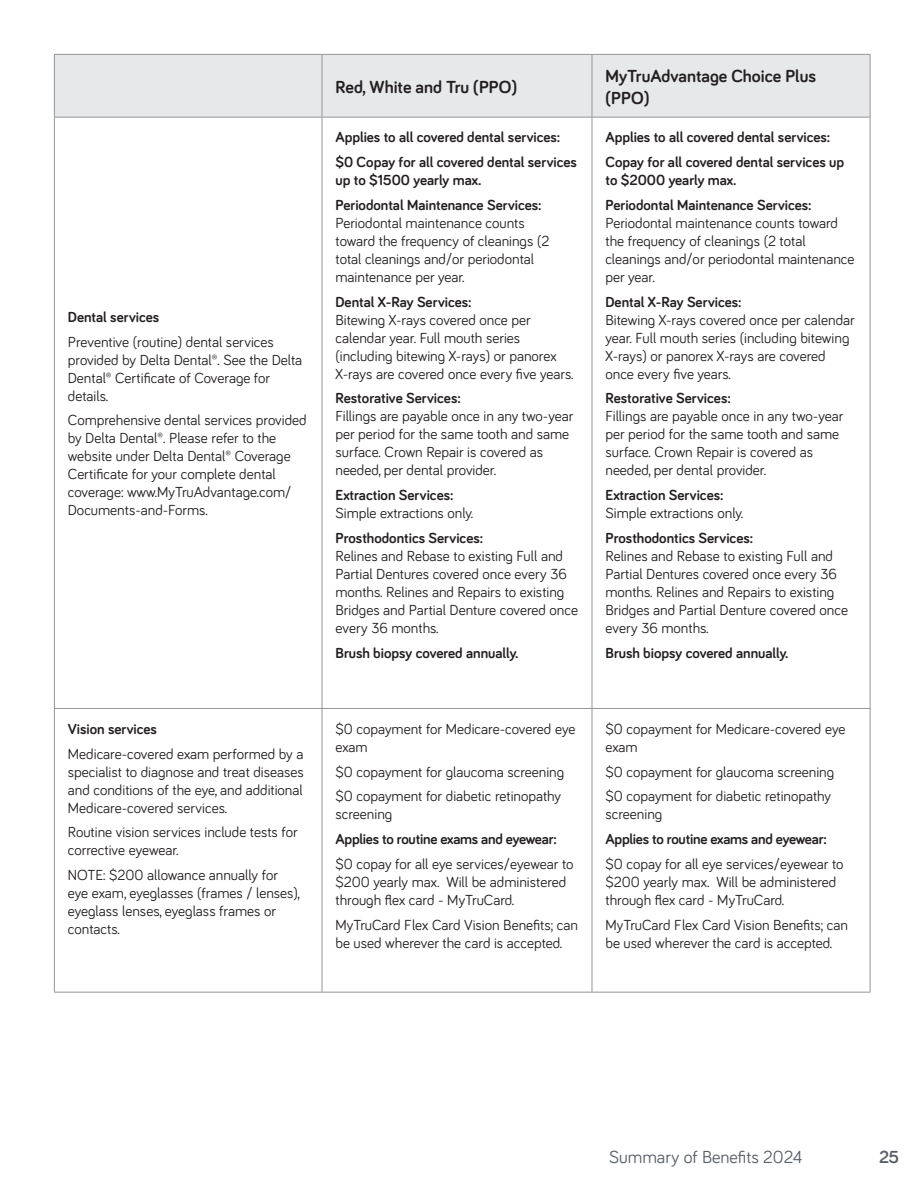
<style>
.page{position:relative;width:918px;height:1188px;background:#fff}
.page>*{position:absolute;margin:0;border:0;box-sizing:border-box;transform-origin:0 0}
.t1{font:700 18px/21.6px "Bariol";color:#231f20}
.t2{font:18px "Bariol";color:#585e66}
.t3{font:700 18px "Bariol";color:#585e66}
.t4{font:15px/18px "Bariol";color:#231f20}
.t5{font:700 15px/18px "Bariol";color:#231f20}
.s1{font-weight:700}
</style>
<div class="page">
<div style="left:55px;top:55px;width:815px;height:62px;background:#e7e8e9"></div>
<hr style="left:54px;top:118px;width:1px;height:590px;background:#939598">
<hr style="left:322px;top:118px;width:1px;height:590px;background:#939598">
<hr style="left:592px;top:118px;width:1px;height:590px;background:#939598">
<hr style="left:870px;top:118px;width:1px;height:590px;background:#939598">
<hr style="left:54px;top:708px;width:268px;height:1px;background:#939598">
<hr style="left:54px;top:709px;width:1px;height:283px;background:#939598">
<hr style="left:322px;top:708px;width:270px;height:1px;background:#939598">
<hr style="left:322px;top:709px;width:1px;height:283px;background:#939598">
<hr style="left:592px;top:708px;width:278px;height:1px;background:#939598">
<hr style="left:592px;top:709px;width:1px;height:283px;background:#939598">
<hr style="left:870px;top:709px;width:1px;height:283px;background:#939598">
<hr style="left:54px;top:992px;width:268px;height:1px;background:#939598">
<hr style="left:322px;top:992px;width:270px;height:1px;background:#939598">
<hr style="left:592px;top:992px;width:278px;height:1px;background:#939598">
<hr style="left:54px;top:54px;width:268px;height:1px;background:#939598">
<hr style="left:54px;top:55px;width:1px;height:62px;background:#939598">
<hr style="left:322px;top:54px;width:270px;height:1px;background:#939598">
<hr style="left:322px;top:55px;width:1px;height:62px;background:#939598">
<hr style="left:592px;top:54px;width:278px;height:1px;background:#939598">
<hr style="left:592px;top:55px;width:1px;height:62px;background:#939598">
<hr style="left:870px;top:55px;width:1px;height:62px;background:#939598">
<hr style="left:54px;top:117px;width:268px;height:1px;background:#939598">
<hr style="left:322px;top:117px;width:270px;height:1px;background:#939598">
<hr style="left:592px;top:117px;width:278px;height:1px;background:#939598">
<p class="t5" style="left:68px;top:307px;width:93px">Dental services</p>
<p class="t4" style="left:68px;top:332px;width:236px">Preventive (routine) dental services provided by Delta Dental®. See the Delta<br>Dental® Certificate of Coverage for details.</p>
<p class="t4" style="left:68px;top:411px;width:240px">Comprehensive dental services provided by Delta Dental®. Please refer to the website under Delta Dental® Coverage Certificate for your complete dental coverage: www.MyTruAdvantage.com/ Documents-and-Forms.</p>
<p class="t5" style="left:68px;top:719px;width:91px">Vision services</p>
<p class="t4" style="left:68px;top:744px;width:238px;text-align:justify">Medicare-covered exam performed by a specialist to diagnose and treat diseases and conditions of the eye, and additional Medicare-covered services.</p>
<p class="t4" style="left:68px;top:823px;width:231px">Routine vision services include tests for corrective eyewear.</p>
<p class="t4" style="left:68px;top:865px;width:233px">NOTE: $200 allowance annually for eye exam, eyeglasses (frames / lenses), eyeglass lenses, eyeglass frames or contacts.</p>
<p class="t1" style="left:335px;top:75px;width:183px">Red, White and Tru (PPO)</p>
<p class="t1" style="left:605px;top:65px;width:212px">MyTruAdvantage Choice Plus (PPO)</p>
<p class="t5" style="left:335px;top:128px;width:226px">Applies to all covered dental services:</p>
<p class="t5" style="left:335px;top:153px;width:243px">$0 Copay for all covered dental services up to $1500 yearly max.</p>
<p class="t4" style="left:335px;top:195px;width:215px"><span class="s1">Periodontal Maintenance Services:<br></span>Periodontal maintenance counts toward the frequency of cleanings (2 total cleanings and/or periodontal maintenance per year.</p>
<p class="t4" style="left:335px;top:292px;width:240px"><span class="s1">Dental X-Ray Services:<br></span>Bitewing X-rays covered once per calendar year. Full mouth series (including bitewing X-rays) or panorex X-rays are covered once every five years.</p>
<p class="t4" style="left:335px;top:389px;width:239px"><span class="s1">Restorative Services:<br></span>Fillings are payable once in any two-year per period for the same tooth and same surface. Crown Repair is covered as needed, per dental provider.</p>
<p class="t4" style="left:335px;top:486px;width:139px"><span class="s1">Extraction Services:<br></span>Simple extractions only.</p>
<p class="t4" style="left:335px;top:528px;width:244px"><span class="s1">Prosthodontics Services:<br></span>Relines and Rebase to existing Full and Partial Dentures covered once every 36 months. Relines and Repairs to existing Bridges and Partial Denture covered once every 36 months.</p>
<p class="t5" style="left:335px;top:643px;width:184px">Brush biopsy covered annually.</p>
<p class="t4" style="left:335px;top:719px;width:241px">$0 copayment for Medicare-covered eye exam</p>
<p class="t4" style="left:335px;top:762px;width:230px">$0 copayment for glaucoma screening</p>
<p class="t4" style="left:335px;top:787px;width:227px">$0 copayment for diabetic retinopathy screening</p>
<p class="t5" style="left:335px;top:829px;width:223px">Applies to routine exams and eyewear:</p>
<p class="t4" style="left:335px;top:854px;width:240px">$0 copay for all eye services/eyewear to $200 yearly max. Will be administered through flex card - MyTruCard.</p>
<p class="t4" style="left:335px;top:915px;width:244px">MyTruCard Flex Card Vision Benefits; can be used wherever the card is accepted.</p>
<p class="t5" style="left:605px;top:128px;width:226px">Applies to all covered dental services:</p>
<p class="t5" style="left:605px;top:153px;width:240px">Copay for all covered dental services up to $2000 yearly max.</p>
<p class="t4" style="left:605px;top:195px;width:250px"><span class="s1">Periodontal Maintenance Services:<br></span>Periodontal maintenance counts toward the frequency of cleanings (2 total cleanings and/or periodontal maintenance per year.</p>
<p class="t4" style="left:605px;top:292px;width:251px"><span class="s1">Dental X-Ray Services:<br></span>Bitewing X-rays covered once per calendar year. Full mouth series (including bitewing X-rays) or panorex X-rays are covered once every five years.</p>
<p class="t4" style="left:605px;top:389px;width:239px"><span class="s1">Restorative Services:<br></span>Fillings are payable once in any two-year per period for the same tooth and same surface. Crown Repair is covered as needed, per dental provider.</p>
<p class="t4" style="left:605px;top:486px;width:139px"><span class="s1">Extraction Services:<br></span>Simple extractions only.</p>
<p class="t4" style="left:605px;top:528px;width:244px"><span class="s1">Prosthodontics Services:<br></span>Relines and Rebase to existing Full and Partial Dentures covered once every 36 months. Relines and Repairs to existing Bridges and Partial Denture covered once every 36 months.</p>
<p class="t5" style="left:605px;top:643px;width:184px">Brush biopsy covered annually.</p>
<p class="t4" style="left:605px;top:719px;width:241px">$0 copayment for Medicare-covered eye exam</p>
<p class="t4" style="left:605px;top:762px;width:230px">$0 copayment for glaucoma screening</p>
<p class="t4" style="left:605px;top:787px;width:227px">$0 copayment for diabetic retinopathy screening</p>
<p class="t5" style="left:605px;top:829px;width:223px">Applies to routine exams and eyewear:</p>
<p class="t4" style="left:605px;top:854px;width:240px">$0 copay for all eye services/eyewear to $200 yearly max. Will be administered through flex card - MyTruCard.</p>
<p class="t4" style="left:605px;top:915px;width:244px">MyTruCard Flex Card Vision Benefits; can be used wherever the card is accepted.</p>
<p class="t2" style="left:609px;top:1145px;width:195px">Summary of Benefits 2024</p>
<p class="t3" style="left:879px;top:1145px;width:22px">25</p>
</div>
